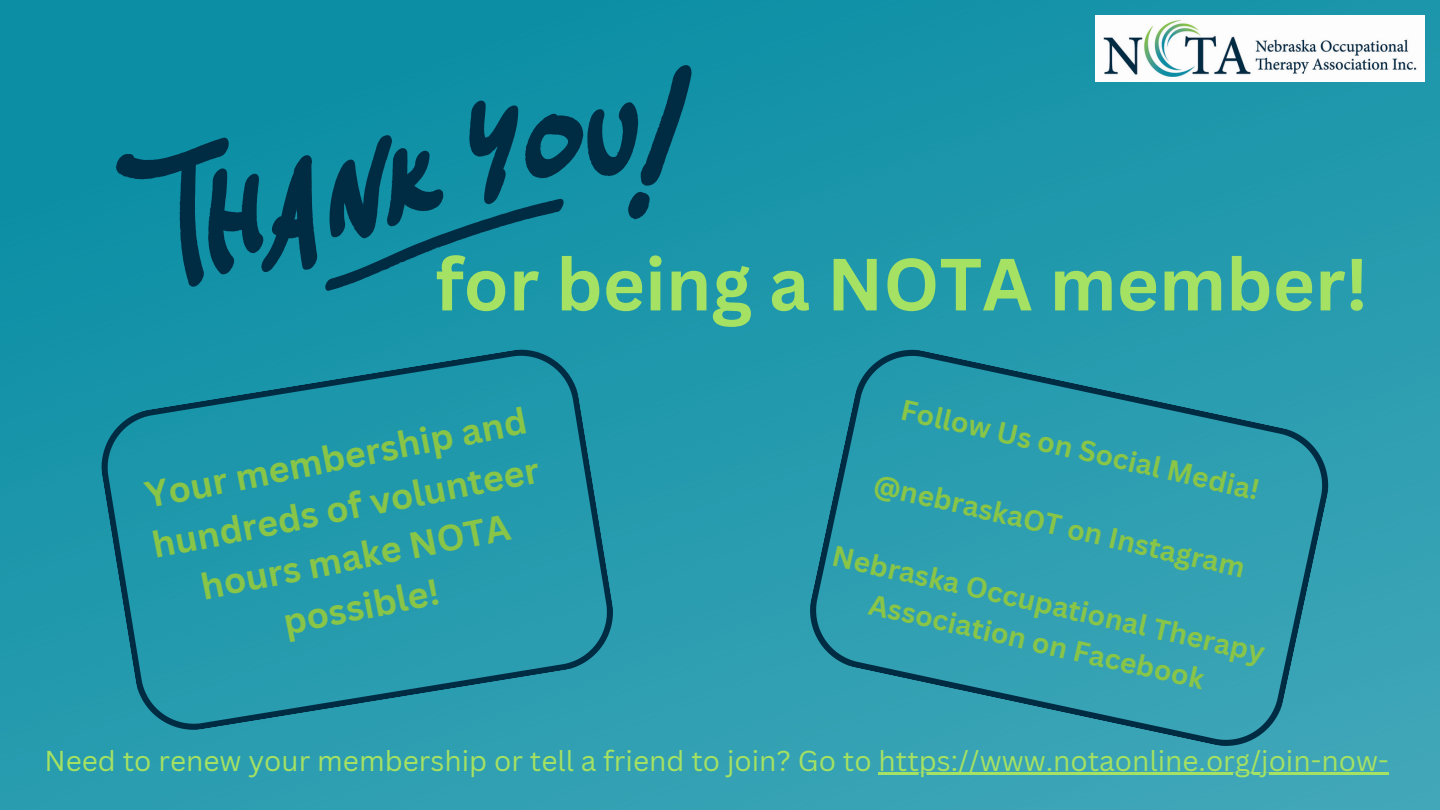
<style>
.page{position:relative;width:1440px;height:810px;background:#fff}
.page>*{position:absolute;margin:0;border:0;box-sizing:border-box;transform-origin:0 0}
.t1{font:700 72.2px "Canva Sans";color:#a5e162}
.t2{font:700 36px/50.3px "Canva Sans";color:#89c547;text-align:center}
.t3{font:700 28.3px/39.5px "Canva Sans";color:#89c547;text-align:center}
.t4{font:28px "Canva Sans";color:#a5e162}
</style>
<div class="page">
<img style="left:0;top:0;width:1440px;height:810px">
<svg style="left:116px;top:65px;width:576px;height:227px;background:#0d788e"></svg>
<svg style="left:93px;top:341px;width:529px;height:398px;background:#2094a8"></svg>
<svg style="left:799px;top:339px;width:540px;height:418px;background:#2d9aad"></svg>
<hr style="left:879px;top:773px;width:510px;height:2px;background:#a5e162">
<img style="left:1096px;top:15px;width:329px;height:66px">
<p class="t1" style="left:436px;top:233px;width:934px">for being a NOTA member!</p>
<p class="t2" style="left:138px;top:470px;width:395px;rotate:-11deg">Your membership and hundreds of volunteer hours make NOTA possible!</p>
<p class="t3" style="left:906px;top:388px;width:368px;rotate:13deg">Follow Us on Social Media!</p>
<p class="t3" style="left:879px;top:463px;width:381px;rotate:13deg">@nebraskaOT on Instagram</p>
<p class="t3" style="left:838px;top:534px;width:444px;rotate:13deg">Nebraska Occupational Therapy<br>Association on Facebook</p>
<p class="t4" style="left:44px;top:741px;width:1346px">Need to renew your membership or tell a friend to join? Go to https://www.notaonline.org/join-now-</p>
</div>
